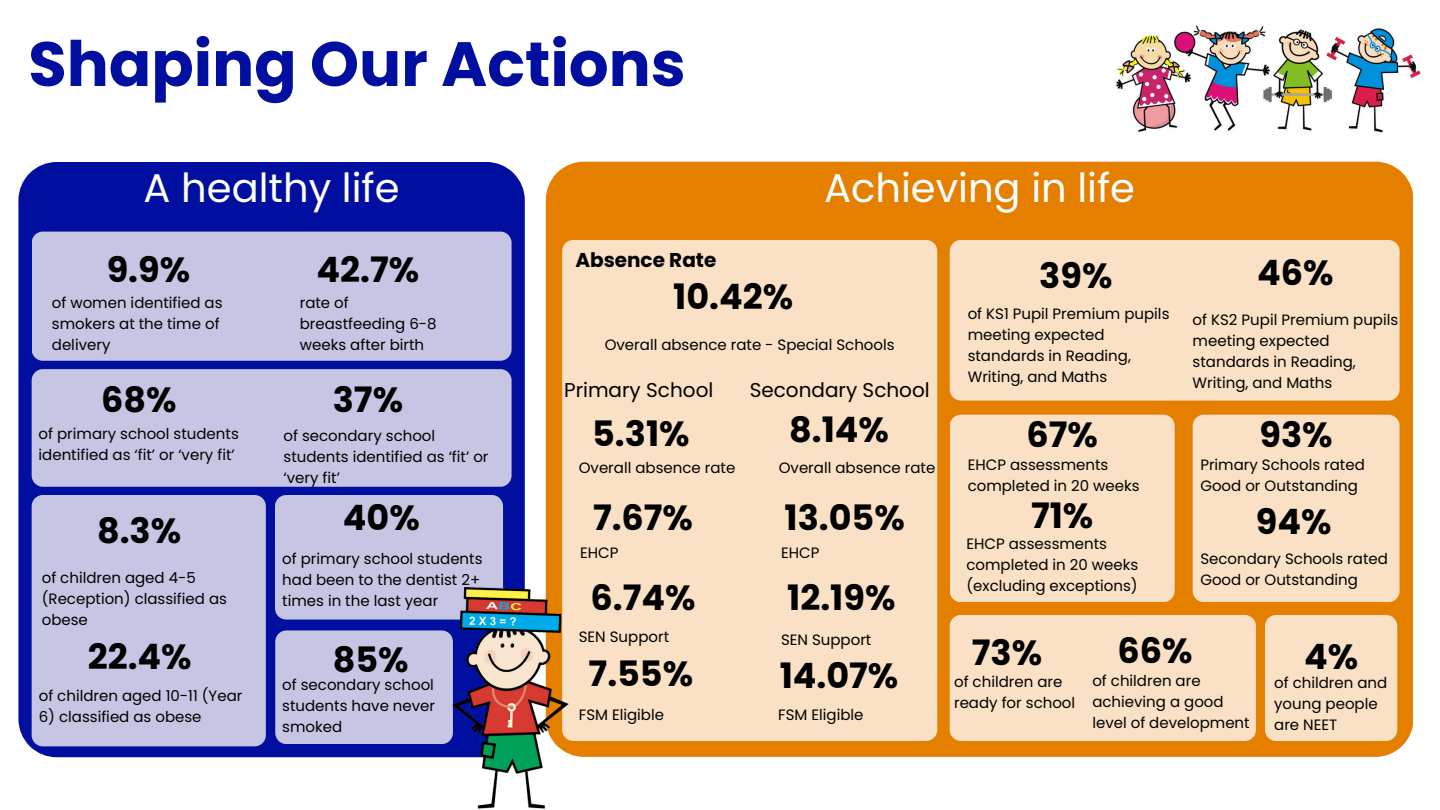
<style>
.page{position:relative;width:1440px;height:810px;background:#fff}
.page>*{position:absolute;margin:0;border:0;box-sizing:border-box;transform-origin:0 0}
.t1{font:700 62.5px "Poppins";color:#000f9f}
.t2{font:40px "Poppins";color:#fff}
.t3{font:700 35px "Poppins";color:#000}
.t4{font:20px "Poppins";color:#000}
.t5{font:700 20px "Poppins";color:#000}
.t6{font:15px/21px "Poppins";color:#000}
</style>
<div class="page">
<div style="left:18px;top:162px;width:507px;height:595px;background:#000f9f"></div>
<div style="left:546px;top:162px;width:867px;height:595px;background:#e47f00"></div>
<div style="left:32px;top:232px;width:479px;height:129px;background:#c6c6e4"></div>
<div style="left:32px;top:495px;width:234px;height:251px;background:#c6c6e4"></div>
<div style="left:562px;top:240px;width:375px;height:501px;background:#fae0c4"></div>
<div style="left:950px;top:240px;width:450px;height:161px;background:#fae0c4"></div>
<div style="left:950px;top:415px;width:225px;height:187px;background:#fae0c4"></div>
<div style="left:1193px;top:415px;width:207px;height:187px;background:#fae0c4"></div>
<div style="left:950px;top:615px;width:306px;height:126px;background:#fae0c4"></div>
<div style="left:1265px;top:615px;width:132px;height:126px;background:#fae0c4"></div>
<div style="left:275px;top:495px;width:228px;height:125px;background:#c6c6e4"></div>
<div style="left:32px;top:369px;width:480px;height:118px;background:#c6c6e4"></div>
<div style="left:275px;top:630px;width:178px;height:114px;background:#c6c6e4"></div>
<img style="left:453px;top:588px;width:115px;height:221px">
<img style="left:1116px;top:25px;width:305px;height:108px">
<h3 class="t1" style="left:28px;top:20px;width:659px">Shaping Our Actions</h3>
<p class="t2" style="left:144px;top:160px;width:257px">A healthy life</p>
<p class="t2" style="left:824px;top:160px;width:312px">Achieving in life</p>
<h2 class="t3" style="left:107px;top:245px;width:85px">9.9%</h2>
<h4 class="t6" style="left:52px;top:292px;width:172px">of women identified as smokers at the time of delivery</h4>
<h3 class="t3" style="left:101px;top:375px;width:77px">68%</h3>
<p class="t6" style="left:39px;top:424px;width:202px">of primary school students identified as ‘fit’ or ‘very fit’</p>
<h3 class="t3" style="left:97px;top:506px;width:86px">8.3%</h3>
<p class="t6" style="left:42px;top:568px;width:187px">of children aged 4-5 (Reception) classified as obese</p>
<h5 class="t3" style="left:88px;top:632px;width:105px">22.4%</h5>
<h3 class="t6" style="left:39px;top:685px;width:205px">of children aged 10-11 (Year</h3>
<h3 class="t6" style="left:39px;top:706px;width:164px">6) classified as obese</h3>
<h3 class="t3" style="left:317px;top:245px;width:104px">42.7%</h3>
<p class="t6" style="left:300px;top:292px;width:138px">rate of breastfeeding 6-8 weeks after birth</p>
<h3 class="t3" style="left:333px;top:375px;width:72px">37%</h3>
<p class="t6" style="left:284px;top:425px;width:207px">of secondary school students identified as ‘fit’ or ‘very fit’</p>
<h3 class="t3" style="left:343px;top:494px;width:78px">40%</h3>
<p class="t6" style="left:282px;top:548px;width:202px">of primary school students had been to the dentist 2+ times in the last year</p>
<h3 class="t3" style="left:333px;top:635px;width:77px">85%</h3>
<p class="t6" style="left:282px;top:675px;width:154px;text-align:justify">of secondary school students have never smoked</p>
<h3 class="t5" style="left:575px;top:246px;width:142px">Absence Rate</h3>
<h3 class="t3" style="left:673px;top:272px;width:121px">10.42%</h3>
<p class="t6" style="left:605px;top:335px;width:291px">Overall absence rate - Special Schools</p>
<p class="t4" style="left:564px;top:376px;width:151px">Primary School</p>
<h3 class="t4" style="left:750px;top:376px;width:182px">Secondary School</h3>
<h3 class="t3" style="left:592px;top:409px;width:99px">5.31%</h3>
<p class="t6" style="left:579px;top:457px;width:158px">Overall absence rate</p>
<h3 class="t3" style="left:789px;top:405px;width:101px">8.14%</h3>
<p class="t6" style="left:779px;top:457px;width:158px">Overall absence rate</p>
<h3 class="t3" style="left:593px;top:494px;width:102px">7.67%</h3>
<h3 class="t3" style="left:785px;top:493px;width:122px">13.05%</h3>
<h5 class="t6" style="left:580px;top:542px;width:40px">EHCP</h5>
<h3 class="t6" style="left:781px;top:542px;width:40px">EHCP</h3>
<p class="t3" style="left:591px;top:574px;width:107px">6.74%</p>
<p class="t3" style="left:787px;top:574px;width:110px">12.19%</p>
<p class="t6" style="left:579px;top:626px;width:92px">SEN Support</p>
<p class="t6" style="left:781px;top:629px;width:92px">SEN Support</p>
<p class="t3" style="left:589px;top:650px;width:106px">7.55%</p>
<h3 class="t6" style="left:579px;top:705px;width:87px">FSM Eligible</h3>
<p class="t3" style="left:780px;top:652px;width:120px">14.07%</p>
<h3 class="t6" style="left:778px;top:705px;width:87px">FSM Eligible</h3>
<h6 class="t3" style="left:1257px;top:248px;width:78px">46%</h6>
<h3 class="t3" style="left:1039px;top:251px;width:75px">39%</h3>
<h6 class="t6" style="left:968px;top:303px;width:203px">of KS1 Pupil Premium pupils meeting expected standards in Reading,<br>Writing, and Maths</h6>
<h3 class="t6" style="left:1193px;top:309px;width:207px">of KS2 Pupil Premium pupils meeting expected standards in Reading,<br>Writing, and Maths</h3>
<p class="t3" style="left:1026px;top:410px;width:73px">67%</p>
<p class="t6" style="left:968px;top:454px;width:173px">EHCP assessments completed in 20 weeks</p>
<h3 class="t3" style="left:1031px;top:491px;width:64px">71%</h3>
<h3 class="t6" style="left:966px;top:533px;width:173px">EHCP assessments completed in 20 weeks (excluding exceptions)</h3>
<p class="t3" style="left:1260px;top:410px;width:75px">93%</p>
<h3 class="t6" style="left:1200px;top:454px;width:166px">Primary Schools rated<br>Good or Outstanding</h3>
<p class="t3" style="left:1256px;top:497px;width:77px">94%</p>
<h2 class="t6" style="left:1200px;top:548px;width:189px">Secondary Schools rated<br>Good or Outstanding</h2>
<h3 class="t3" style="left:972px;top:628px;width:72px">73%</h3>
<p class="t6" style="left:954px;top:672px;width:123px">of children are ready for school</p>
<h3 class="t3" style="left:1118px;top:626px;width:77px">66%</h3>
<p class="t6" style="left:1092px;top:670px;width:159px">of children are achieving a good level of development</p>
<h3 class="t3" style="left:1304px;top:632px;width:56px">4%</h3>
<p class="t6" style="left:1274px;top:673px;width:115px">of children and young people are NEET</p>
</div>
